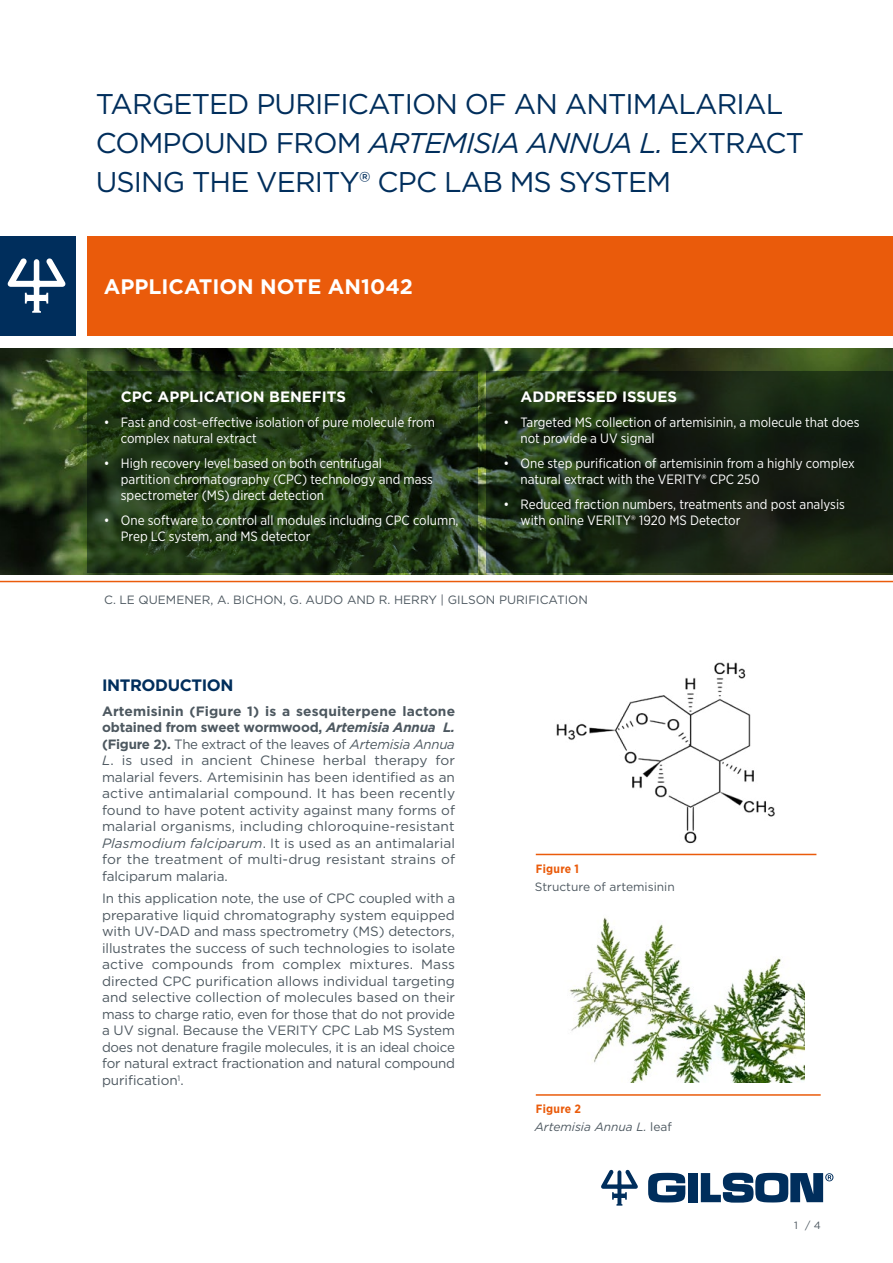
<style>
.page{position:relative;width:893px;height:1263px;background:#fff}
.page>*{position:absolute;margin:0;border:0;box-sizing:border-box;transform-origin:0 0}
.t1{font:28.5px/39px "Gotham";letter-spacing:-.03em;color:#002e5c}
.t2{font:700 21px "Gotham";color:#fff}
.t3{font:700 16.5px "Gotham";letter-spacing:-.025em;color:#002e5c}
.t4{font:700 15px "Gotham";color:#fff}
.t5{font:13.5px/16.5px "Gotham";letter-spacing:-.005em;color:#4d5860;text-align:justify}
.t6{font:13.5px/16.2px "Gotham Narrow";color:#fff}
.t7{font:12px "Gotham";color:#4d5860}
.t8{font:italic 12px "Gotham";color:#4d5860}
.t9{font:700 12px "Gotham Narrow";letter-spacing:.025em;color:#ea5b0b}
.t10{font:10.5px "Gotham";color:#4d5860}
.s1{font-style:italic}
.s2{font-weight:700}
.s3{font-weight:700;font-style:italic}
.s4{font-style:normal}
</style>
<div class="page">
<div style="left:688px;top:1173px;width:10px;height:29px;background:#002e5c"></div>
<svg style="left:648px;top:1173px;width:37px;height:29px"></svg>
<svg style="left:701px;top:1173px;width:132px;height:29px"></svg>
<svg style="left:601px;top:1170px;width:37px;height:35px"></svg>
<div style="left:0;top:236px;width:76px;height:99px;background:#002e5c"></div>
<svg style="left:8px;top:258px;width:58px;height:55px"></svg>
<div style="left:87px;top:236px;width:806px;height:99px;background:#ea5b0b"></div>
<hr style="left:0;top:581px;width:893px;height:1px;background:#ea5b0b">
<img style="left:0;top:349px;width:893px;height:225px">
<svg style="left:88px;top:371px;width:390px;height:202px;background:#223917"></svg>
<svg style="left:486px;top:371px;width:407px;height:202px;background:#1a2814"></svg>
<img style="left:556px;top:662px;width:219px;height:182px">
<hr style="left:536px;top:854px;width:280px;height:1px;background:#ea5b0b">
<img style="left:569px;top:917px;width:236px;height:165px">
<hr style="left:536px;top:1094px;width:285px;height:2px;background:#ea5b0b">
<h1 class="t1" style="left:96px;top:84px;width:710px">TARGETED PURIFICATION OF AN ANTIMALARIAL<br>COMPOUND FROM <span class="s1">ARTEMISIA ANNUA L.</span> EXTRACT<br>USING THE VERITY® CPC LAB MS SYSTEM</h1>
<h2 class="t2" style="left:104px;top:273px;width:311px">APPLICATION NOTE AN1042</h2>
<p class="t4" style="left:121px;top:387px;width:227px">CPC APPLICATION BENEFITS</p>
<p class="t6" style="left:121px;top:414px;width:316px;text-indent:-17px">• Fast and cost-effective isolation of pure molecule from complex natural extract</p>
<p class="t6" style="left:121px;top:455px;width:314px;text-indent:-17px">• High recovery level based on both centrifugal partition chromatography (CPC) technology and mass spectrometer (MS) direct detection</p>
<p class="t6" style="left:121px;top:512px;width:339px;text-indent:-17px">• One software to control all modules including CPC column,<br>Prep LC system, and MS detector</p>
<p class="t4" style="left:521px;top:387px;width:158px">ADDRESSED ISSUES</p>
<p class="t6" style="left:521px;top:414px;width:340px;text-indent:-17px">• Targeted MS collection of artemisinin, a molecule that does not provide a UV signal</p>
<p class="t6" style="left:521px;top:455px;width:336px;text-indent:-17px">• One step purification of artemisinin from a highly complex natural extract with the VERITY® CPC 250</p>
<p class="t6" style="left:521px;top:496px;width:326px;text-indent:-17px">• Reduced fraction numbers, treatments and post analysis with online VERITY® 1920 MS Detector</p>
<p class="t7" style="left:104px;top:592px;width:485px">C. LE QUEMENER, A. BICHON, G. AUDO AND R. HERRY | GILSON PURIFICATION</p>
<p class="t3" style="left:102px;top:674px;width:133px">INTRODUCTION</p>
<p class="t5" style="left:102px;top:702px;width:355px"><span class="s2">Artemisinin (Figure 1) is a sesquiterpene lactone obtained from sweet wormwood,</span> <span class="s3">Artemisia Annua L. </span><span class="s2">(Figure 2).</span> The extract of the leaves of <span class="s1">Artemisia Annua L</span>. is used in ancient Chinese herbal therapy for malarial fevers. Artemisinin has been identified as an active antimalarial compound. It has been recently found to have potent activity against many forms of malarial organisms, including chloroquine-resistant <span class="s1">Plasmodium falciparum</span>. It is used as an antimalarial for the treatment of multi-drug resistant strains of falciparum malaria.</p>
<p class="t5" style="left:102px;top:890px;width:355px">In this application note, the use of CPC coupled with a preparative liquid chromatography system equipped with UV-DAD and mass spectrometry (MS) detectors, illustrates the success of such technologies to isolate active compounds from complex mixtures. Mass directed CPC purification allows individual targeting and selective collection of molecules based on their mass to charge ratio, even for those that do not provide a UV signal. Because the VERITY CPC Lab MS System does not denature fragile molecules, it is an ideal choice for natural extract fractionation and natural compound purification<sup>1</sup>.</p>
<p class="t9" style="left:536px;top:861px;width:45px">Figure 1</p>
<p class="t7" style="left:535px;top:879px;width:142px">Structure of artemisinin</p>
<p class="t9" style="left:536px;top:1101px;width:47px">Figure 2</p>
<p class="t8" style="left:535px;top:1119px;width:139px">Artemisia Annua L. <span class="s4">leaf</span></p>
<p class="t10" style="left:794px;top:1218px;width:28px">1 / 4</p>
</div>
